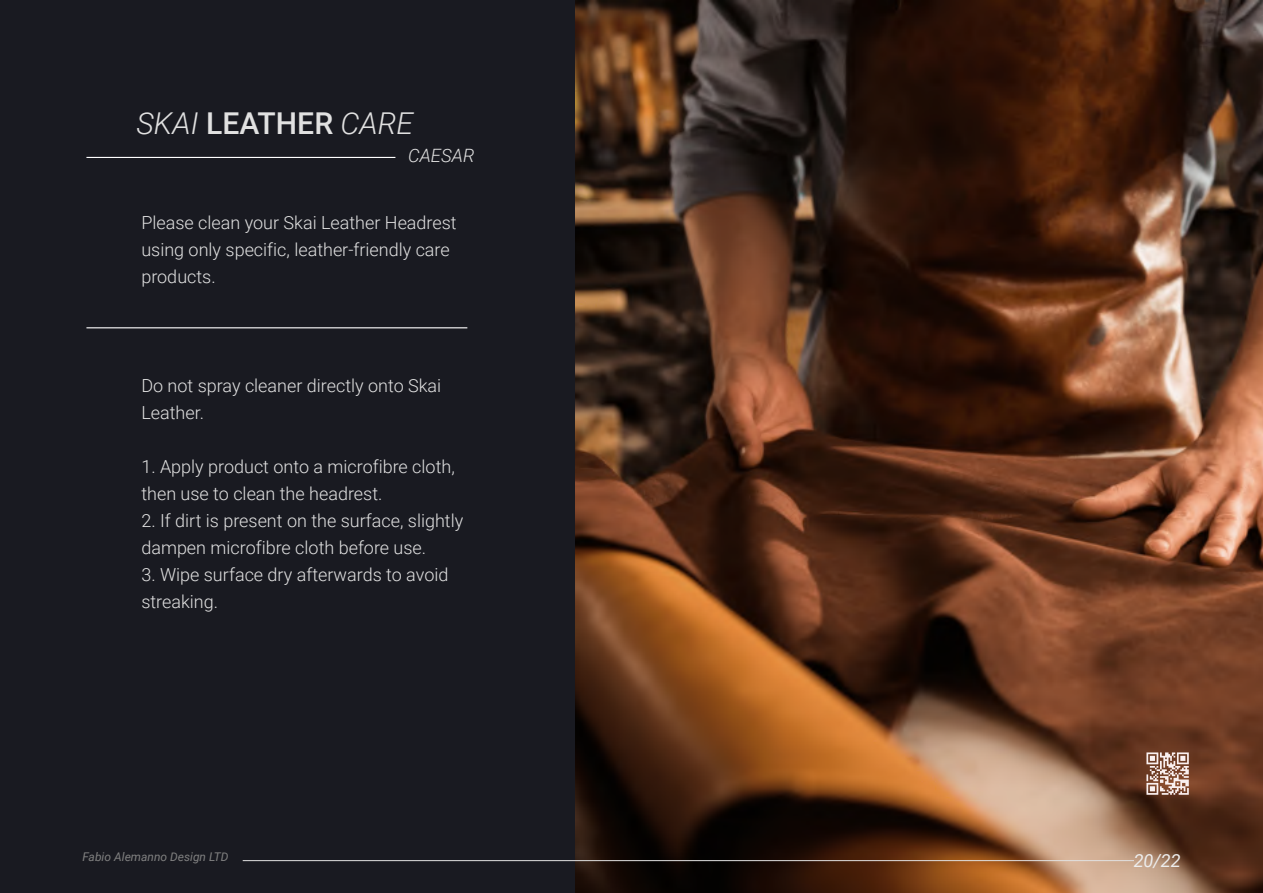
<style>
.page{position:relative;width:1263px;height:893px;background:#191a21}
.page>*{position:absolute;margin:0;border:0;box-sizing:border-box;transform-origin:0 0}
.t1{font:italic 300 30.15px "Roboto";color:#e1e1e1}
.t2{font:italic 300 18.45px "Roboto";color:#e1e1e1}
.t3{font:300 18px/27px "Roboto";color:#e1e1e1}
.t4{font:italic 18px "Roboto";color:#ededed}
.t5{font:italic 12px "Roboto";color:#808080}
.s1{font-weight:500;font-style:normal}
</style>
<div class="page">
<img style="left:576px;top:0;width:687px;height:893px">
<hr style="left:243px;top:860px;width:891px;height:1px;background:#e1e1e1">
<svg style="left:1146px;top:752px;width:43px;height:43px;background:#b59589"></svg>
<hr style="left:86px;top:157px;width:309px;height:1px;background:#fff">
<hr style="left:86px;top:327px;width:381px;height:1px;background:#fff">
<h1 class="t1" style="left:136px;top:102px;width:278px">SKAI <span class="s1">LEATHER</span> CARE</h1>
<p class="t2" style="left:408px;top:143px;width:68px">CAESAR</p>
<p class="t3" style="left:141px;top:209px;width:317px">Please clean your Skai Leather Headrest using only specific, leather-friendly care products.</p>
<p class="t3" style="left:141px;top:371px;width:301px">Do not spray cleaner directly onto Skai<br>Leather.</p>
<p class="t3" style="left:141px;top:452px;width:315px">1. Apply product onto a microfibre cloth, then use to clean the headrest.</p>
<p class="t3" style="left:141px;top:506px;width:323px">2. If dirt is present on the surface, slightly dampen microfibre cloth before use.</p>
<p class="t3" style="left:141px;top:560px;width:309px">3. Wipe surface dry afterwards to avoid streaking.</p>
<p class="t5" style="left:82px;top:848px;width:148px">Fabio Alemanno Design LTD</p>
<p class="t4" style="left:1134px;top:848px;width:48px">20/22</p>
</div>
